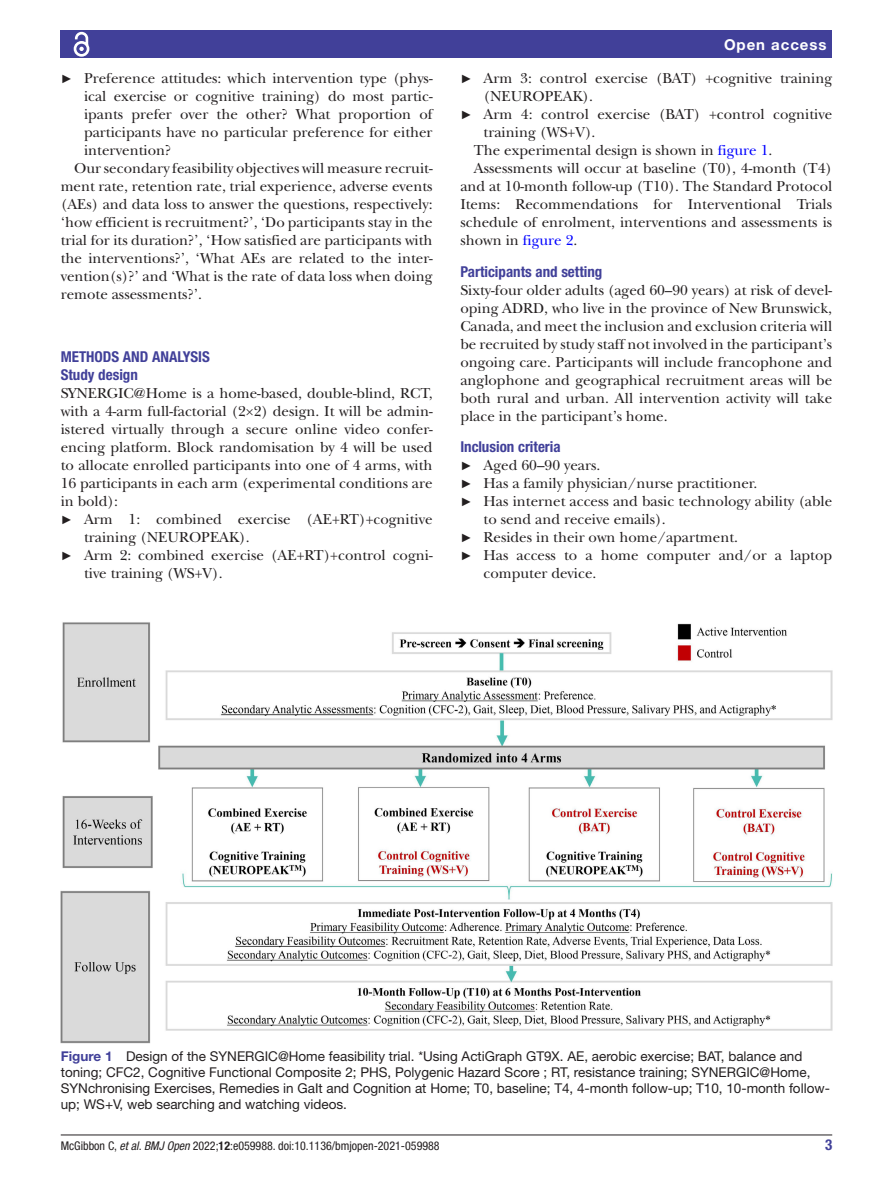
<style>
.page{position:relative;width:893px;height:1191px;background:#fff}
.page>*{position:absolute;margin:0;border:0;box-sizing:border-box;transform-origin:0 0}
.t1{font:15px/18px "New Baskerville";color:#231f20;text-align:justify}
.t2{font:700 condensed 15px/18px "Helvetica Neue LT Std";color:#414099}
.t3{font:700 15px "Helvetica Neue LT Std";letter-spacing:.065em;color:#fff}
.t4{font:13.5px/16.2px "Helvetica Neue LT Std";color:#231f20}
.t5{font:condensed 12px "Helvetica Neue LT Std";color:#231f20}
.s1{font-family:"Arial";font-size:12px}
.s2{color:#00f}
.s3{font-weight:700;color:#414099}
.s4{font-style:italic}
.s5{font-weight:700}
</style>
<div class="page">
<hr style="left:61px;top:1134px;width:771px;height:1px;background:#231f20">
<div style="left:61px;top:31px;width:771px;height:27px;background:#414099"></div>
<svg style="left:73px;top:31px;width:17px;height:26px"></svg>
<img style="left:61px;top:622px;width:771px;height:421px">
<p class="t1" style="left:61px;top:69px;width:373px"><span class="s1">►</span> Preference attitudes: which intervention type (phys-</p>
<p class="t1" style="left:84px;top:87px;width:350px">ical exercise or cognitive training) do most partic-</p>
<p class="t1" style="left:84px;top:105px;width:350px">ipants prefer over the other? What proportion of</p>
<p class="t1" style="left:84px;top:123px;width:350px">participants have no particular preference for either</p>
<p class="t1" style="left:84px;top:141px;width:89px">intervention?</p>
<p class="t1" style="left:74px;top:159px;width:360px">Our secondary feasibility objectives will measure recruit-</p>
<p class="t1" style="left:61px;top:177px;width:373px">ment rate, retention rate, trial experience, adverse events</p>
<p class="t1" style="left:61px;top:195px;width:373px">(AEs) and data loss to answer the questions, respectively:</p>
<p class="t1" style="left:61px;top:213px;width:373px">‘how efficient is recruitment?’, ‘Do participants stay in the</p>
<p class="t1" style="left:61px;top:231px;width:373px">trial for its duration?’, ‘How satisfied are participants with</p>
<p class="t1" style="left:61px;top:249px;width:373px">the interventions?’, ‘What AEs are related to the inter-</p>
<p class="t1" style="left:61px;top:267px;width:373px">vention(s)?’ and ‘What is the rate of data loss when doing</p>
<p class="t1" style="left:61px;top:285px;width:143px">remote assessments?’.</p>
<p class="t2" style="left:61px;top:348px;width:151px">METHODS AND ANALYSIS<br>Study design</p>
<p class="t1" style="left:61px;top:384px;width:373px">SYNERGIC@Home is a home-based, double-blind, RCT,</p>
<p class="t1" style="left:61px;top:402px;width:373px">with a 4-arm full-factorial (2×2) design. It will be admin-</p>
<p class="t1" style="left:61px;top:420px;width:373px">istered virtually through a secure online video confer-</p>
<p class="t1" style="left:61px;top:438px;width:373px">encing platform. Block randomisation by 4 will be used</p>
<p class="t1" style="left:61px;top:456px;width:373px">to allocate enrolled participants into one of 4 arms, with</p>
<p class="t1" style="left:61px;top:474px;width:373px">16 participants in each arm (experimental conditions are</p>
<p class="t1" style="left:61px;top:492px;width:59px">in bold):</p>
<p class="t1" style="left:61px;top:510px;width:373px"><span class="s1">►</span> Arm 1: combined exercise (AE+RT)+cognitive</p>
<p class="t1" style="left:84px;top:528px;width:167px">training (NEUROPEAK).</p>
<p class="t1" style="left:61px;top:546px;width:373px"><span class="s1">►</span> Arm 2: combined exercise (AE+RT)+control cogni-</p>
<p class="t1" style="left:84px;top:564px;width:140px">tive training (WS+V).</p>
<p class="t3" style="left:724px;top:35px;width:104px">Open access</p>
<p class="t1" style="left:460px;top:69px;width:373px"><span class="s1">►</span> Arm 3: control exercise (BAT) +cognitive training</p>
<p class="t1" style="left:484px;top:87px;width:111px">(NEUROPEAK).</p>
<p class="t1" style="left:460px;top:105px;width:373px"><span class="s1">►</span> Arm 4: control exercise (BAT) +control cognitive</p>
<p class="t1" style="left:484px;top:123px;width:113px">training (WS+V).</p>
<p class="t1" style="left:474px;top:141px;width:300px">The experimental design is shown in <span class="s2">figure 1</span>.</p>
<p class="t1" style="left:474px;top:159px;width:360px">Assessments will occur at baseline (T0), 4-month (T4)</p>
<p class="t1" style="left:460px;top:177px;width:373px">and at 10-month follow-up (T10). The Standard Protocol</p>
<p class="t1" style="left:460px;top:195px;width:373px">Items: Recommendations for Interventional Trials</p>
<p class="t1" style="left:460px;top:213px;width:373px">schedule of enrolment, interventions and assessments is</p>
<p class="t1" style="left:460px;top:231px;width:119px">shown in <span class="s2">figure 2</span>.</p>
<p class="t2" style="left:460px;top:262px;width:144px">Participants and setting</p>
<p class="t1" style="left:460px;top:281px;width:373px">Sixty-four older adults (aged 60–90 years) at risk of devel&shy;oping ADRD, who live in the province of New Brunswick, Canada, and meet the inclusion and exclusion criteria will be recruited by study staff not involved in the participant’s ongoing care. Participants will include francophone and anglophone and geographical recruitment areas will be both rural and urban. All intervention activity will take place in the participant’s home.</p>
<p class="t2" style="left:460px;top:438px;width:102px">Inclusion criteria</p>
<p class="t1" style="left:460px;top:456px;width:141px"><span class="s1">►</span> Aged 60–90 years.</p>
<p class="t1" style="left:460px;top:474px;width:299px"><span class="s1">►</span> Has a family physician/nurse practitioner.</p>
<p class="t1" style="left:460px;top:492px;width:373px"><span class="s1">►</span> Has internet access and basic technology ability (able</p>
<p class="t1" style="left:484px;top:510px;width:184px">to send and receive emails).</p>
<p class="t1" style="left:460px;top:528px;width:279px"><span class="s1">►</span> Resides in their own home/apartment.</p>
<p class="t1" style="left:460px;top:546px;width:373px"><span class="s1">►</span> Has access to a home computer and/or a laptop</p>
<p class="t1" style="left:484px;top:564px;width:114px">computer device.</p>
<p class="t4" style="left:61px;top:1047px;width:771px"><span class="s3">Figure 1</span> Design of the SYNERGIC@Home feasibility trial. *Using ActiGraph GT9X. AE, aerobic exercise; BAT, balance and toning; CFC2, Cognitive Functional Composite 2; PHS, Polygenic Hazard Score ; RT, resistance training; SYNERGIC@Home, SYNchronising Exercises, Remedies in GaIt and Cognition at Home; T0, baseline; T4, 4-month follow-up; T10, 10-month follow&shy;up; WS+V, web searching and watching videos.</p>
<p class="t5" style="left:61px;top:1138px;width:380px">McGibbon C, <span class="s4">et al</span>. <span class="s4">BMJ Open</span> 2022;<span class="s5">12</span>:e059988. doi:10.1136/bmjopen-2021-059988</p>
<p class="t2" style="left:825px;top:1135px;width:9px">3</p>
</div>
